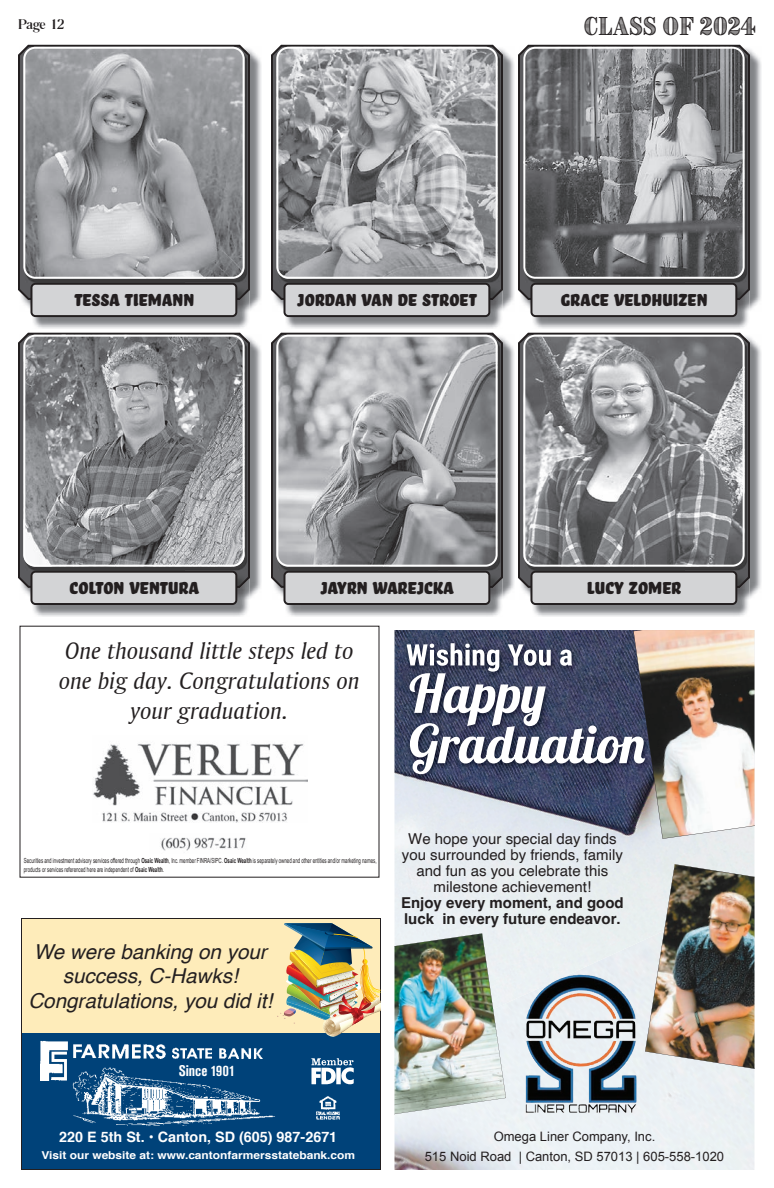
<style>
.page{position:relative;width:774px;height:1188px;background:#fff}
.page>*{position:absolute;margin:0;border:0;box-sizing:border-box;transform-origin:0 0}
.t1{font:24.8px/29.8px "Amerigo BT Italic A";color:#231f20;text-align:center}
.t2{font:22.2px "Bello Caps Pro";color:#231f20}
.t3{font:22.1px "Brim Narrow Combined 1";color:#231f20}
.t4{font:italic 20.6px/24.7px "Helvetica";color:#231f20;text-align:center}
.t5{font:700 condensed 15.3px "Akzidenz Grotesk Pro";color:#fff}
.t6{font:15px/16px "Helvetica";color:#231f20;text-align:center}
.t7{font:700 15px/16px "Helvetica";color:#231f20}
.t8{font:500 14.5px "Romana T";letter-spacing:-.005em;color:#231f20}
.t9{font:700 14.4px "Helvetica";color:#fff}
.t10{font:13px/20px "Arial";color:#231f20;text-align:center}
.t11{font:700 10.9px "Helvetica";color:#fff;scale:1.1 1}
.t12{font:7px/8.4px "Arial Narrow";color:#231f20;scale:.77 1}
.s1{font-weight:700}
</style>
<div class="page">
<img style="left:22px;top:49px;width:239px;height:261px">
<svg style="left:18px;top:45px;width:232px;height:255px;background:#4a484a"></svg>
<img style="left:26px;top:55px;width:221px;height:228px">
<svg style="left:23px;top:47px;width:222px;height:232px;background:#9fa0a3"></svg>
<img style="left:33px;top:300px;width:216px;height:29px">
<img style="left:237px;top:285px;width:12px;height:14px">
<svg style="left:30px;top:283px;width:207px;height:34px;background:#bdbdbf"></svg>
<img style="left:275px;top:49px;width:239px;height:263px">
<svg style="left:271px;top:45px;width:232px;height:255px;background:#4b494a"></svg>
<img style="left:279px;top:55px;width:221px;height:228px">
<svg style="left:276px;top:47px;width:222px;height:232px;background:#a3a4a7"></svg>
<img style="left:286px;top:300px;width:216px;height:29px">
<img style="left:490px;top:285px;width:12px;height:14px">
<svg style="left:284px;top:283px;width:206px;height:34px;background:#bdbebf"></svg>
<img style="left:522px;top:49px;width:239px;height:261px">
<svg style="left:518px;top:45px;width:232px;height:255px;background:#4a484a"></svg>
<img style="left:526px;top:55px;width:221px;height:228px">
<svg style="left:523px;top:47px;width:222px;height:232px;background:#7c7d7f"></svg>
<img style="left:533px;top:300px;width:216px;height:29px">
<img style="left:737px;top:285px;width:12px;height:14px">
<svg style="left:530px;top:283px;width:207px;height:34px;background:#bdbdbf"></svg>
<img style="left:22px;top:337px;width:239px;height:262px">
<svg style="left:18px;top:333px;width:232px;height:255px;background:#4a484a"></svg>
<img style="left:26px;top:343px;width:221px;height:227px">
<svg style="left:23px;top:335px;width:222px;height:232px;background:#8f9093"></svg>
<img style="left:33px;top:588px;width:216px;height:29px">
<img style="left:237px;top:573px;width:12px;height:14px">
<svg style="left:30px;top:571px;width:207px;height:34px;background:#bdbdbf"></svg>
<img style="left:275px;top:337px;width:239px;height:263px">
<svg style="left:271px;top:333px;width:232px;height:255px;background:#4b494b"></svg>
<img style="left:279px;top:343px;width:221px;height:227px">
<svg style="left:276px;top:335px;width:222px;height:232px;background:#9e9fa2"></svg>
<img style="left:286px;top:588px;width:216px;height:29px">
<img style="left:490px;top:573px;width:12px;height:14px">
<svg style="left:284px;top:571px;width:206px;height:34px;background:#bdbdbf"></svg>
<img style="left:522px;top:337px;width:239px;height:261px">
<svg style="left:518px;top:333px;width:232px;height:255px;background:#4a484a"></svg>
<img style="left:526px;top:343px;width:221px;height:227px">
<svg style="left:523px;top:335px;width:222px;height:232px;background:#8f9093"></svg>
<img style="left:533px;top:588px;width:216px;height:29px">
<img style="left:737px;top:573px;width:12px;height:14px">
<svg style="left:530px;top:571px;width:207px;height:34px;background:#bdbdbf"></svg>
<div style="left:21px;top:918px;width:360px;height:245px;background:#feecba"></div>
<div style="left:21px;top:1033px;width:360px;height:137px;background:#004279"></div>
<img style="left:316px;top:1096px;width:24px;height:24px">
<img style="left:311px;top:1058px;width:37px;height:8px">
<img style="left:41px;top:1040px;width:222px;height:41px">
<img style="left:72px;top:1065px;width:203px;height:61px">
<div style="left:21px;top:918px;width:360px;height:252px;border:1px solid #231f20"></div>
<img style="left:277px;top:923px;width:104px;height:114px">
<img style="left:93px;top:743px;width:214px;height:80px">
<img style="left:161px;top:837px;width:85px;height:14px">
<img style="left:394px;top:1055px;width:360px;height:115px">
<img style="left:394px;top:630px;width:360px;height:425px">
<img style="left:526px;top:975px;width:110px;height:45px">
<img style="left:394px;top:933px;width:112px;height:182px">
<img style="left:645px;top:864px;width:109px;height:207px">
<svg style="left:407px;top:630px;width:347px;height:214px"></svg>
<h3 class="t8" style="left:18px;top:17px;width:48px">Page 12</h3>
<h3 class="t3" style="left:584px;top:10px;width:173px">CLASS OF 2024</h3>
<h2 class="t2" style="left:74px;top:286px;width:121px">Tessa Tiemann</h2>
<h2 class="t2" style="left:297px;top:286px;width:181px">Jordan Van De Stroet</h2>
<h2 class="t2" style="left:560px;top:286px;width:148px">Grace Veldhuizen</h2>
<h2 class="t2" style="left:69px;top:574px;width:131px">Colton Ventura</h2>
<h2 class="t2" style="left:320px;top:574px;width:135px">Jayrn Warejcka</h2>
<h2 class="t2" style="left:587px;top:574px;width:96px">Lucy Zomer</h2>
<h1 class="t1" style="left:59px;top:635px;width:302px">One thousand little steps led to one big day. Congratulations on your graduation.</h1>
<p class="t12" style="left:24px;top:856px;width:460px">Securities and investment advisory services offered through <span class="s1">Osaic Wealth</span>, Inc. member FINRA/SIPC. <span class="s1">Osaic Wealth</span> is separately owned and other entities and/or marketing names, products or services referenced here are independent of <span class="s1">Osaic Wealth</span>.</p>
<h3 class="t4" style="left:28px;top:940px;width:245px">We were banking on your success, C-Hawks!<br>Congratulations, you did it!</h3>
<h3 class="t5" style="left:179px;top:1062px;width:58px">Since 1901</h3>
<h3 class="t9" style="left:59px;top:1126px;width:280px">220 E 5th St. • Canton, SD (605) 987-2671</h3>
<h3 class="t11" style="left:41px;top:1147px;width:287px">Visit our website at: www.cantonfarmersstatebank.com</h3>
<h3 class="t6" style="left:402px;top:831px;width:222px">We hope your special day nds you surrounded by friends, family and fun as you celebrate this milestone achievement!</h3>
<h3 class="t7" style="left:401px;top:896px;width:224px">Enjoy every moment, and good luck in every future endeavor.</h3>
<h3 class="t10" style="left:425px;top:1126px;width:301px">Omega Liner Company, Inc.<br>515 Noid Road | Canton, SD 57013 | 605-558-1020</h3>
</div>
